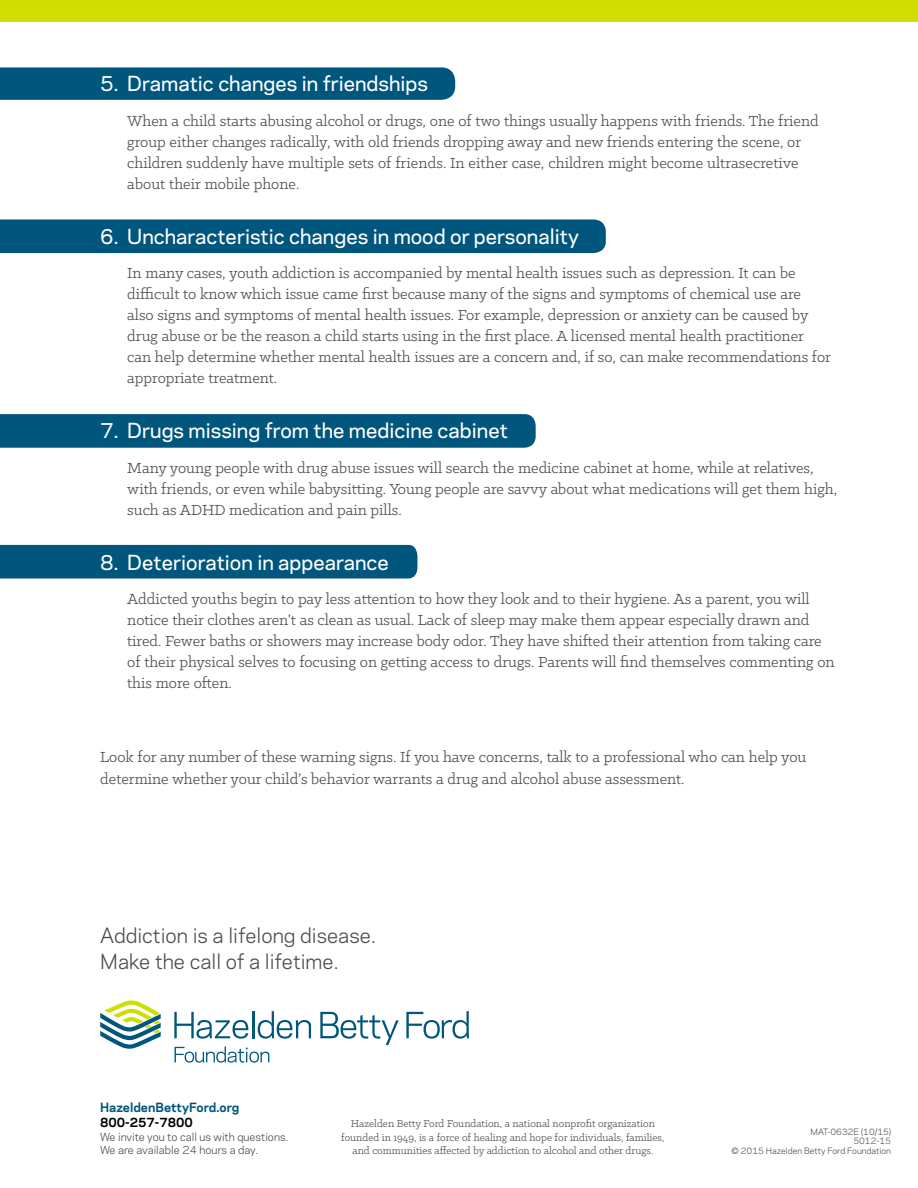
<style>
.page{position:relative;width:918px;height:1188px;background:#fff}
.page>*{position:absolute;margin:0;border:0;box-sizing:border-box;transform-origin:0 0}
.t1{font:500 19.5px "Polaris";color:#fff}
.t2{font:19.5px/25.5px "Polaris";color:#4d4d4f}
.t3{font:16.5px/21px "Klinic Slab";color:#4d4d4f}
.t4{font:700 12px "Polaris";color:#00567d}
.t5{font:700 12px "Polaris";color:#000}
.t6{font:11.25px/13.5px "Klinic Slab";color:#4d4d4f;text-align:center}
.t7{font:10.5px/13.5px "Polaris";color:#4d4d4f}
.t8{font:8.25px/9.9px "Polaris";color:#4d4d4f;text-align:right}
</style>
<div class="page">
<div style="left:0;top:545px;width:417px;height:34px;background:#00567d"></div>
<div style="left:0;top:219px;width:606px;height:34px;background:#00567d"></div>
<div style="left:0;top:414px;width:536px;height:34px;background:#00567d"></div>
<div style="left:0;top:67px;width:455px;height:33px;background:#00567d"></div>
<svg style="left:100px;top:1000px;width:61px;height:49px"></svg>
<svg style="left:175px;top:1046px;width:94px;height:17px"></svg>
<svg style="left:174px;top:1012px;width:74px;height:27px"></svg>
<hr style="left:252px;top:1011px;width:2px;height:27px;background:#00567d">
<svg style="left:258px;top:1011px;width:53px;height:28px"></svg>
<svg style="left:320px;top:1012px;width:79px;height:33px"></svg>
<svg style="left:406px;top:1011px;width:63px;height:28px"></svg>
<div style="left:0;top:0;width:918px;height:21px;background:#cfde00"></div>
<p class="t1" style="left:100px;top:69px;width:329px">5. Dramatic changes in friendships</p>
<p class="t3" style="left:127px;top:109px;width:693px">When a child starts abusing alcohol or drugs, one of two things usually happens with friends. The friend group either changes radically, with old friends dropping away and new friends entering the scene, or children suddenly have multiple sets of friends. In either case, children might become ultrasecretive about their mobile phone.</p>
<p class="t1" style="left:100px;top:221px;width:480px">6. Uncharacteristic changes in mood or personality</p>
<p class="t3" style="left:127px;top:262px;width:705px">In many cases, youth addiction is accompanied by mental health issues such as depression. It can be difficult to know which issue came first because many of the signs and symptoms of chemical use are also signs and symptoms of mental health issues. For example, depression or anxiety can be caused by drug abuse or be the reason a child starts using in the first place. A licensed mental health practitioner can help determine whether mental health issues are a concern and, if so, can make recommendations for appropriate treatment.</p>
<p class="t1" style="left:100px;top:416px;width:409px">7. Drugs missing from the medicine cabinet</p>
<p class="t3" style="left:127px;top:457px;width:712px">Many young people with drug abuse issues will search the medicine cabinet at home, while at relatives, with friends, or even while babysitting. Young people are savvy about what medications will get them high, such as ADHD medication and pain pills.</p>
<p class="t1" style="left:100px;top:547px;width:290px">8. Deterioration in appearance</p>
<p class="t3" style="left:127px;top:588px;width:709px">Addicted youths begin to pay less attention to how they look and to their hygiene. As a parent, you will notice their clothes aren’t as clean as usual. Lack of sleep may make them appear especially drawn and tired. Fewer baths or showers may increase body odor. They have shifted their attention from taking care of their physical selves to focusing on getting access to drugs. Parents will find themselves commenting on this more often.</p>
<p class="t3" style="left:100px;top:746px;width:708px">Look for any number of these warning signs. If you have concerns, talk to a professional who can help you determine whether your child’s behavior warrants a drug and alcohol abuse assessment.</p>
<p class="t2" style="left:100px;top:922px;width:278px">Addiction is a lifelong disease.<br>Make the call of a lifetime.</p>
<p class="t4" style="left:100px;top:1099px;width:141px">HazeldenBettyFord.org</p>
<p class="t5" style="left:100px;top:1114px;width:94px">800-257-7800</p>
<p class="t7" style="left:100px;top:1129px;width:190px">We invite you to call us with questions.<br>We are available 24 hours a day.</p>
<p class="t8" style="left:732px;top:1126px;width:161px">MAT-0632E (10/15)<br>5012-15<br>© 2015 Hazelden Betty Ford Foundation</p>
<p class="t6" style="left:341px;top:1117px;width:325px">Hazelden Betty Ford Foundation, a national nonprofit organization founded in 1949, is a force of healing and hope for individuals, families, and communities affected by addiction to alcohol and other drugs.</p>
</div>
